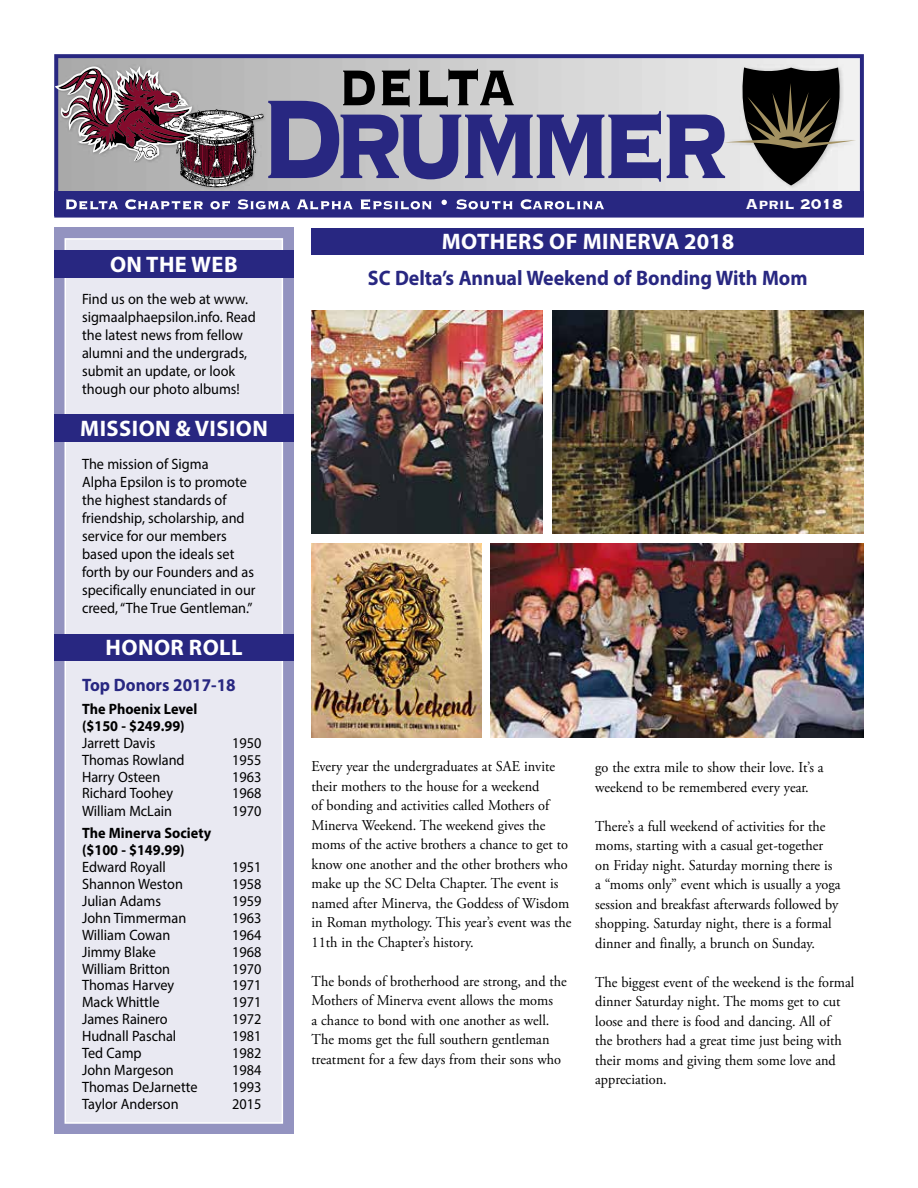
<style>
.page{position:relative;width:918px;height:1188px;background:#fff}
.page>*{position:absolute;margin:0;border:0;box-sizing:border-box;transform-origin:0 0}
.t1{font:700 22.5px "Myriad Pro";letter-spacing:.02em;color:#fff}
.t2{font:700 21px "Myriad Pro";color:#282781;scale:.95 1}
.t3{font:700 18.75px "Copperplate";letter-spacing:-.01em;color:#fff;scale:.95 1}
.t4{font:700 18px "Myriad Pro";color:#282781;scale:.95 1}
.t5{font:15px/19.5px "Adobe Garamond Pro";color:#000;scale:.95 1}
.t6{font:15px/18px "Myriad Pro";color:#000;scale:.95 1}
.t7{font:700 15px/17.2px "Myriad Pro";color:#000;scale:.95 1}
</style>
<div class="page">
<svg style="left:54px;top:54px;width:810px;height:164px"></svg>
<div style="left:54px;top:192px;width:810px;height:24px;background:#282781"></div>
<svg style="left:268px;top:69px;width:393px;height:113px"></svg>
<svg style="left:66px;top:199px;width:52px;height:11px"></svg>
<svg style="left:125px;top:199px;width:78px;height:11px"></svg>
<svg style="left:210px;top:201px;width:20px;height:8px"></svg>
<svg style="left:238px;top:199px;width:52px;height:10px"></svg>
<svg style="left:297px;top:199px;width:56px;height:11px"></svg>
<svg style="left:361px;top:199px;width:71px;height:11px"></svg>
<svg style="left:442px;top:200px;width:5px;height:5px"></svg>
<svg style="left:456px;top:199px;width:57px;height:10px"></svg>
<svg style="left:521px;top:199px;width:83px;height:11px"></svg>
<svg style="left:667px;top:67px;width:189px;height:118px"></svg>
<svg style="left:55px;top:66px;width:207px;height:120px"></svg>
<div style="left:54px;top:228px;width:240px;height:906px;background:#9393c0"></div>
<div style="left:65px;top:238px;width:218px;height:886px;background:#e9e9f2;border:2px solid #fff"></div>
<div style="left:54px;top:250px;width:240px;height:28px;background:#282781"></div>
<div style="left:312px;top:228px;width:552px;height:27px;background:#282781"></div>
<div style="left:54px;top:415px;width:240px;height:27px;background:#282781"></div>
<div style="left:54px;top:634px;width:240px;height:28px;background:#282781"></div>
<img style="left:552px;top:310px;width:312px;height:224px">
<img style="left:312px;top:310px;width:230px;height:224px">
<img style="left:312px;top:543px;width:169px;height:194px">
<img style="left:491px;top:543px;width:373px;height:195px">
<h1 class="t1" style="left:110px;top:250px;width:129px">ON THE WEB</h1>
<p class="t6" style="left:82px;top:290px;width:184px">Find us on the web at www. sigmaalphaepsilon.info. Read the latest news from fellow alumni and the undergrads, submit an update, or look though our photo albums!</p>
<h1 class="t1" style="left:80px;top:413px;width:189px">MISSION &amp; VISION</h1>
<p class="t6" style="left:82px;top:455px;width:184px">The mission of Sigma<br>Alpha Epsilon is to promote the highest standards of friendship, scholarship, and service for our members based upon the ideals set forth by our Founders and as specifically enunciated in our creed, “The True Gentleman.”</p>
<h1 class="t1" style="left:106px;top:633px;width:139px">HONOR ROLL</h1>
<p class="t4" style="left:82px;top:673px;width:163px">Top Donors 2017-18</p>
<p class="t7" style="left:82px;top:700px;width:123px">The Phoenix Level ($150 - $249.99)</p>
<p class="t6" style="left:82px;top:734px;width:79px">Jarrett Davis</p>
<p class="t6" style="left:232px;top:734px;width:32px">1950</p>
<p class="t6" style="left:82px;top:750px;width:109px">Thomas Rowland</p>
<p class="t6" style="left:232px;top:750px;width:32px">1955</p>
<p class="t6" style="left:82px;top:767px;width:84px">Harry Osteen</p>
<p class="t6" style="left:232px;top:767px;width:32px">1963</p>
<p class="t6" style="left:82px;top:784px;width:97px">Richard Toohey</p>
<p class="t6" style="left:232px;top:784px;width:32px">1968</p>
<p class="t6" style="left:82px;top:801px;width:96px">William McLain</p>
<p class="t6" style="left:232px;top:801px;width:32px">1970</p>
<p class="t7" style="left:82px;top:824px;width:137px">The Minerva Society ($100 - $149.99)</p>
<p class="t6" style="left:82px;top:858px;width:90px">Edward Royall</p>
<p class="t6" style="left:232px;top:858px;width:32px">1951</p>
<p class="t6" style="left:82px;top:875px;width:108px">Shannon Weston</p>
<p class="t6" style="left:232px;top:875px;width:32px">1958</p>
<p class="t6" style="left:82px;top:892px;width:85px">Julian Adams</p>
<p class="t6" style="left:232px;top:892px;width:32px">1959</p>
<p class="t6" style="left:82px;top:909px;width:111px">John Timmerman</p>
<p class="t6" style="left:232px;top:909px;width:32px">1963</p>
<p class="t6" style="left:82px;top:926px;width:94px">William Cowan</p>
<p class="t6" style="left:232px;top:926px;width:32px">1964</p>
<p class="t6" style="left:82px;top:942px;width:79px">Jimmy Blake</p>
<p class="t6" style="left:232px;top:942px;width:32px">1968</p>
<p class="t6" style="left:82px;top:959px;width:94px">William Britton</p>
<p class="t6" style="left:232px;top:959px;width:32px">1970</p>
<p class="t6" style="left:82px;top:976px;width:99px">Thomas Harvey</p>
<p class="t6" style="left:232px;top:976px;width:32px">1971</p>
<p class="t6" style="left:82px;top:993px;width:83px">Mack Whittle</p>
<p class="t6" style="left:232px;top:993px;width:32px">1971</p>
<p class="t6" style="left:82px;top:1010px;width:92px">James Rainero</p>
<p class="t6" style="left:232px;top:1010px;width:32px">1972</p>
<p class="t6" style="left:82px;top:1027px;width:101px">Hudnall Paschal</p>
<p class="t6" style="left:232px;top:1027px;width:32px">1981</p>
<p class="t6" style="left:82px;top:1044px;width:64px">Ted Camp</p>
<p class="t6" style="left:232px;top:1044px;width:32px">1982</p>
<p class="t6" style="left:82px;top:1061px;width:98px">John Margeson</p>
<p class="t6" style="left:232px;top:1061px;width:32px">1984</p>
<p class="t6" style="left:82px;top:1077px;width:123px">Thomas DeJarnette</p>
<p class="t6" style="left:232px;top:1077px;width:32px">1993</p>
<p class="t6" style="left:82px;top:1094px;width:103px">Taylor Anderson</p>
<p class="t6" style="left:232px;top:1094px;width:32px">2015</p>
<p class="t3" style="left:746px;top:192px;width:104px">April 2018</p>
<h1 class="t1" style="left:442px;top:227px;width:294px">MOTHERS OF MINERVA 2018</h1>
<h2 class="t2" style="left:368px;top:264px;width:464px">SC Delta’s Annual Weekend of Bonding With Mom</h2>
<p class="t5" style="left:312px;top:757px;width:275px">Every year the undergraduates at SAE invite their mothers to the house for a weekend<br>of bonding and activities called Mothers of Minerva Weekend. The weekend gives the moms of the active brothers a chance to get to know one another and the other brothers who make up the SC Delta Chapter. The event is named after Minerva, the Goddess of Wisdom in Roman mythology. This year’s event was the 11th in the Chapter’s history.</p>
<p class="t5" style="left:312px;top:972px;width:270px">The bonds of brotherhood are strong, and the Mothers of Minerva event allows the moms<br>a chance to bond with one another as well.<br>The moms get the full southern gentleman treatment for a few days from their sons who</p>
<p class="t5" style="left:595px;top:758px;width:242px">go the extra mile to show their love. It’s a weekend to be remembered every year.</p>
<p class="t5" style="left:595px;top:817px;width:260px">There’s a full weekend of activities for the moms, starting with a casual get-together on Friday night. Saturday morning there is a “moms only” event which is usually a yoga session and breakfast afterwards followed by shopping. Saturday night, there is a formal dinner and finally, a brunch on Sunday.</p>
<p class="t5" style="left:595px;top:973px;width:274px">The biggest event of the weekend is the formal dinner Saturday night. The moms get to cut loose and there is food and dancing. All of<br>the brothers had a great time just being with their moms and giving them some love and appreciation.</p>
</div>
